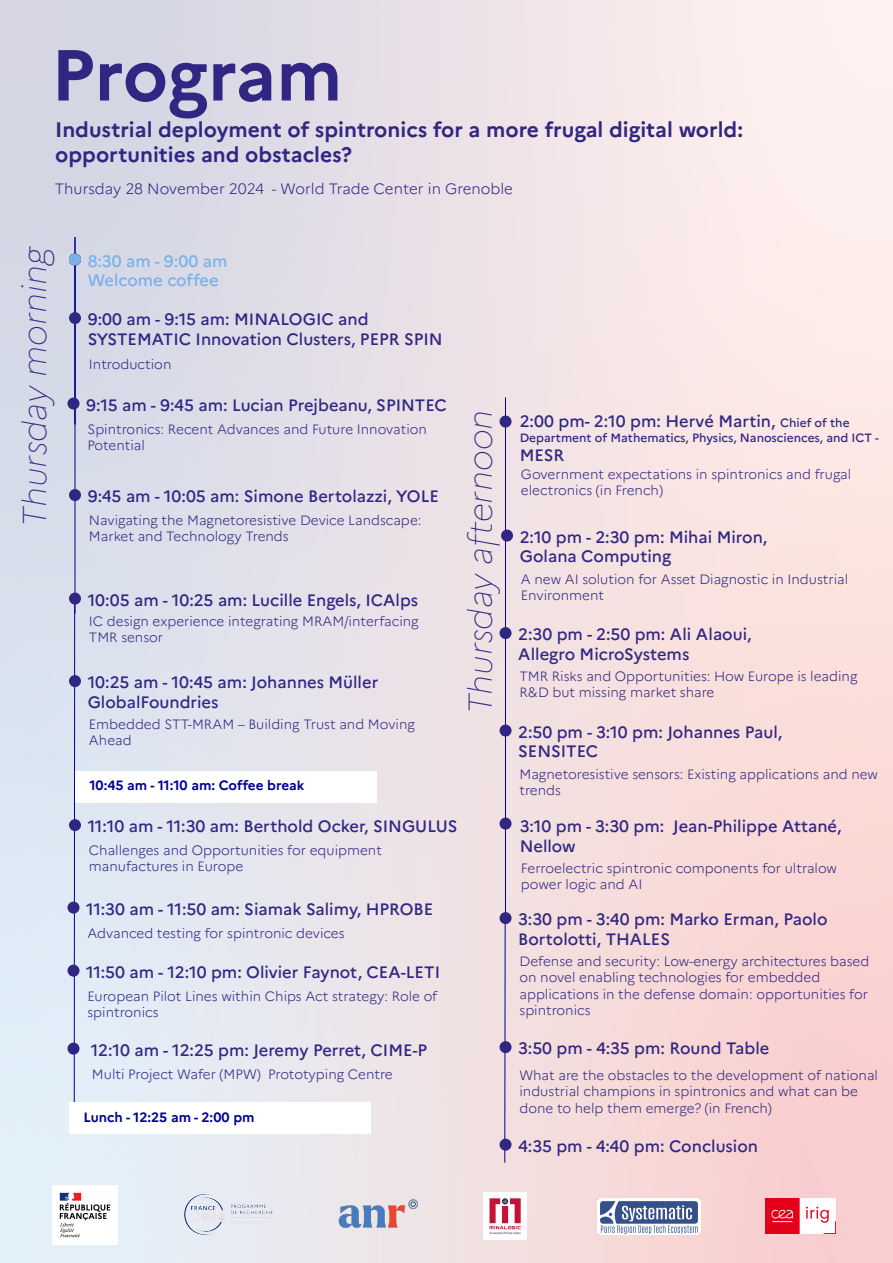
<style>
.page{position:relative;width:893px;height:1263px;background:#fff}
.page>*{position:absolute;margin:0;border:0;box-sizing:border-box;transform-origin:0 0}
.t1{font:700 72px "Marianne";letter-spacing:-.005em;color:#312783}
.t2{font:italic 100 33px "Marianne";color:#312783}
.t3{font:700 21px/25.2px "Marianne";color:#312783}
.t4{font:500 16.5px/19.8px "Marianne";color:#312783}
.t5{font:500 16.5px/19.8px "Marianne";color:#7ab1e8}
.t6{font:300 15px "Marianne";color:#312783}
.t7{font:300 13.5px/16.2px "Marianne";color:#312783}
.t8{font:700 13.5px "Marianne";color:#000096}
.t9{font:500 12px "Marianne";color:#312783}
.s1{font-size:12px}
</style>
<div class="page">
<img style="left:0;top:0;width:892px;height:1263px">
<hr style="left:75px;top:237px;width:1px;height:187px;background:#000096">
<hr style="left:75px;top:260px;width:1px;height:354px;background:#000096">
<div style="left:69px;top:254px;width:12px;height:12px;background:#7ab1e8;border-radius:50%"></div>
<hr style="left:74px;top:593px;width:1px;height:510px;background:#000096">
<hr style="left:505px;top:398px;width:1px;height:519px;background:#000096">
<hr style="left:504px;top:917px;width:2px;height:246px;background:#000096">
<div style="left:69px;top:312px;width:12px;height:12px;background:#312783;border-radius:50%"></div>
<div style="left:68px;top:398px;width:12px;height:12px;background:#312783;border-radius:50%"></div>
<div style="left:69px;top:489px;width:12px;height:12px;background:#312783;border-radius:50%"></div>
<div style="left:69px;top:593px;width:12px;height:12px;background:#312783;border-radius:50%"></div>
<div style="left:69px;top:675px;width:12px;height:12px;background:#312783;border-radius:50%"></div>
<div style="left:75px;top:771px;width:301px;height:31px;background:#fff"></div>
<div style="left:69px;top:819px;width:12px;height:12px;background:#312783;border-radius:50%"></div>
<div style="left:68px;top:902px;width:12px;height:12px;background:#312783;border-radius:50%"></div>
<div style="left:68px;top:965px;width:12px;height:12px;background:#312783;border-radius:50%"></div>
<div style="left:68px;top:1043px;width:12px;height:12px;background:#312783;border-radius:50%"></div>
<div style="left:69px;top:1103px;width:301px;height:31px;background:#fff"></div>
<div style="left:501px;top:530px;width:12px;height:12px;background:#312783;border-radius:50%"></div>
<div style="left:500px;top:627px;width:12px;height:12px;background:#312783;border-radius:50%"></div>
<div style="left:500px;top:725px;width:12px;height:12px;background:#312783;border-radius:50%"></div>
<div style="left:500px;top:818px;width:12px;height:12px;background:#312783;border-radius:50%"></div>
<div style="left:500px;top:912px;width:12px;height:12px;background:#312783;border-radius:50%"></div>
<div style="left:500px;top:1041px;width:12px;height:12px;background:#312783;border-radius:50%"></div>
<div style="left:500px;top:1139px;width:12px;height:12px;background:#312783;border-radius:50%"></div>
<img style="left:52px;top:1185px;width:66px;height:59px">
<img style="left:175px;top:1185px;width:106px;height:59px">
<img style="left:337px;top:1199px;width:81px;height:30px">
<img style="left:765px;top:1199px;width:71px;height:34px">
<img style="left:483px;top:1193px;width:43px;height:47px">
<img style="left:597px;top:1199px;width:103px;height:36px">
<div style="left:500px;top:416px;width:12px;height:12px;background:#312783;border-radius:50%"></div>
<h1 class="t1" style="left:51px;top:31px;width:293px">Program</h1>
<h3 class="t3" style="left:55px;top:117px;width:689px">Industrial deployment of spintronics for a more frugal digital world: opportunities and obstacles?</h3>
<p class="t6" style="left:55px;top:179px;width:460px">Thursday 28 November 2024 - World Trade Center in Grenoble</p>
<h2 class="t2" style="left:9px;top:527px;width:281px;rotate:-90deg">Thursday morning</h2>
<p class="t5" style="left:88px;top:249px;width:141px">8:30 am - 9:00 am<br>Welcome coffee</p>
<p class="t4" style="left:88px;top:308px;width:357px">9:00 am - 9:15 am: MINALOGIC and<br>SYSTEMATIC Innovation Clusters, PEPR SPIN</p>
<p class="t7" style="left:89px;top:356px;width:84px">Introduction</p>
<p class="t4" style="left:86px;top:393px;width:362px">9:15 am - 9:45 am: Lucian Prejbeanu, SPINTEC</p>
<p class="t7" style="left:87px;top:421px;width:341px">Spintronics: Recent Advances and Future Innovation<br>Potential</p>
<p class="t4" style="left:88px;top:485px;width:353px">9:45 am - 10:05 am: Simone Bertolazzi, YOLE</p>
<p class="t7" style="left:89px;top:512px;width:334px">Navigating the Magnetoresistive Device Landscape:<br>Market and Technology Trends</p>
<p class="t4" style="left:88px;top:588px;width:332px">10:05 am - 10:25 am: Lucille Engels, ICAlps</p>
<p class="t7" style="left:89px;top:613px;width:331px">IC design experience integrating MRAM/interfacing<br>TMR sensor</p>
<p class="t4" style="left:88px;top:671px;width:292px">10:25 am - 10:45 am: Johannes Müller<br>GlobalFoundries</p>
<p class="t7" style="left:89px;top:716px;width:328px">Embedded STT-MRAM – Building Trust and Moving<br>Ahead</p>
<p class="t8" style="left:89px;top:777px;width:216px">10:45 am - 11:10 am: Coffee break</p>
<p class="t4" style="left:88px;top:815px;width:371px">11:10 am - 11:30 am: Berthold Ocker, SINGULUS</p>
<p class="t7" style="left:89px;top:842px;width:295px">Challenges and Opportunities for equipment manufactures in Europe</p>
<p class="t4" style="left:86px;top:897px;width:349px">11:30 am - 11:50 am: Siamak Salimy, HPROBE</p>
<p class="t7" style="left:87px;top:925px;width:259px">Advanced testing for spintronic devices</p>
<p class="t4" style="left:86px;top:960px;width:355px">11:50 am - 12:10 pm: Olivier Faynot, CEA-LETI</p>
<p class="t7" style="left:87px;top:988px;width:351px">European Pilot Lines within Chips Act strategy: Role of spintronics</p>
<p class="t4" style="left:91px;top:1039px;width:338px">12:10 am - 12:25 pm: Jeremy Perret, CIME-P</p>
<p class="t7" style="left:92px;top:1066px;width:302px">Multi Project Wafer (MPW) Prototyping Centre</p>
<h2 class="t2" style="left:454px;top:714px;width:306px;rotate:-90deg">Thursday afternoon</h2>
<p class="t8" style="left:83px;top:1109px;width:173px">Lunch - 12:25 am - 2:00 pm</p>
<p class="t4" style="left:520px;top:410px;width:331px">2:00 pm- 2:10 pm: Hervé Martin, <span class="s1">Chief of the</span></p>
<p class="t9" style="left:520px;top:428px;width:361px">Department of Mathematics, Physics, Nanosciences, and ICT -</p>
<p class="t4" style="left:520px;top:444px;width:46px">MESR</p>
<p class="t7" style="left:521px;top:466px;width:332px">Government expectations in spintronics and frugal electronics (in French)</p>
<p class="t4" style="left:520px;top:525px;width:249px">2:10 pm - 2:30 pm: Mihai Miron,<br>Golana Computing</p>
<p class="t7" style="left:521px;top:571px;width:329px">A new AI solution for Asset Diagnostic in Industrial<br>Environment</p>
<p class="t4" style="left:518px;top:623px;width:235px">2:30 pm - 2:50 pm: Ali Alaoui,<br>Allegro MicroSystems</p>
<p class="t7" style="left:519px;top:668px;width:340px">TMR Risks and Opportunities: How Europe is leading<br>R&amp;D but missing market share</p>
<p class="t4" style="left:518px;top:720px;width:266px">2:50 pm - 3:10 pm: Johannes Paul,<br>SENSITEC</p>
<p class="t7" style="left:519px;top:766px;width:360px">Magnetoresistive sensors: Existing applications and new trends</p>
<p class="t4" style="left:520px;top:815px;width:323px">3:10 pm - 3:30 pm: Jean-Philippe Attané,<br>Nellow</p>
<p class="t7" style="left:521px;top:860px;width:318px">Ferroelectric spintronic components for ultralow power logic and AI</p>
<p class="t4" style="left:518px;top:908px;width:311px">3:30 pm - 3:40 pm: Marko Erman, Paolo<br>Bortolotti, THALES</p>
<p class="t7" style="left:519px;top:953px;width:351px">Defense and security: Low-energy architectures based on novel enabling technologies for embedded applications in the defense domain: opportunities for spintronics</p>
<p class="t4" style="left:518px;top:1037px;width:253px">3:50 pm - 4:35 pm: Round Table</p>
<p class="t7" style="left:519px;top:1067px;width:360px">What are the obstacles to the development of national industrial champions in spintronics and what can be done to help them emerge? (in French)</p>
<p class="t4" style="left:518px;top:1134px;width:241px">4:35 pm - 4:40 pm: Conclusion</p>
</div>
